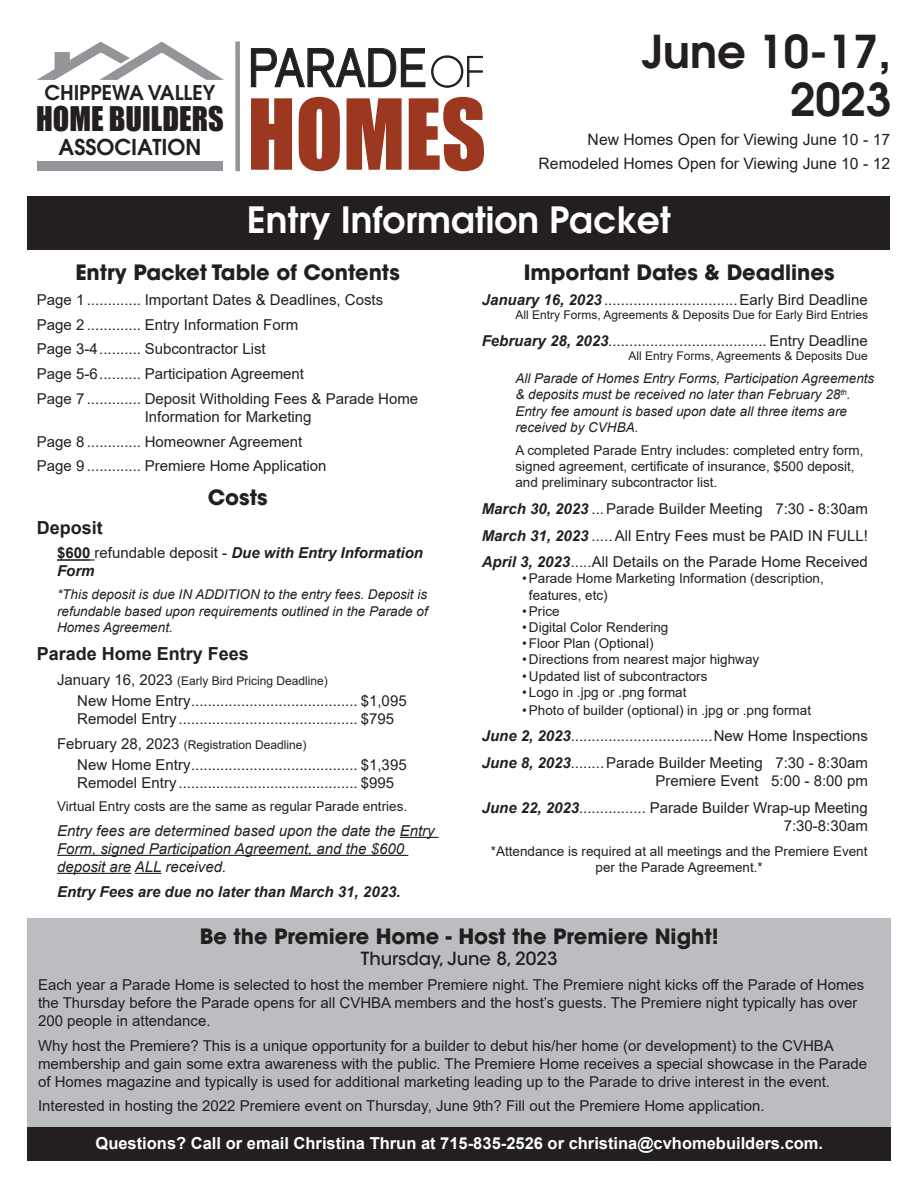
<style>
.page{position:relative;width:918px;height:1188px;background:#fff}
.page>*{position:absolute;margin:0;border:0;box-sizing:border-box;transform-origin:0 0}
.t1{font:90.3px "Impact";color:#9d3820;scale:.96 1}
.t2{font:53.55px "Akzidenz Grotesk";color:#231f20;scale:.86 1}
.t3{font:600 45px/48px "Avant Garde LT";color:#231f20;text-align:right}
.t4{font:600 36px "Avant Garde LT";color:#fff}
.t5{font:31.2px "Impact";color:#231f20}
.t6{font:600 21.75px "Avant Garde";color:#231f20}
.t7{font:700 21px "ITC Avant Garde Std";color:#231f20}
.t8{font:600 20.25px "Avant Garde";color:#231f20}
.t9{font:700 18px "Arial";color:#231f20}
.t10{font:500 18px "ITC Avant Garde Std";color:#231f20}
.t11{font:700 16.5px "Arial";color:#fff}
.t12{font:15.75px "Arial";color:#231f20}
.t13{font:15px/18px "Arial";color:#231f20}
.t14{font:italic 15px/18px "Arial";color:#231f20}
.t15{font:italic 700 15px/18px "Arial";color:#231f20}
.t16{font:13.5px/16.2px "Arial";color:#231f20}
.t17{font:italic 13.5px/16.2px "Arial";color:#231f20}
.t18{font:12px "Arial";color:#231f20}
.s1{font-family:"Avant Garde";font-weight:200;font-size:40.65px}
.s2{font-style:normal}
.s3{font-weight:400;font-style:normal}
.s4{font-size:15px}
.s5{font-weight:700;font-style:italic}
</style>
<div class="page">
<div style="left:28px;top:918px;width:863px;height:210px;background:#bcbdc0"></div>
<hr style="left:57px;top:559px;width:33px;height:2px;background:#231f20">
<hr style="left:400px;top:837px;width:39px;height:1px;background:#231f20">
<hr style="left:57px;top:855px;width:351px;height:1px;background:#231f20">
<hr style="left:57px;top:873px;width:74px;height:1px;background:#231f20">
<svg style="left:135px;top:873px;width:26px;height:1px"></svg>
<div style="left:37px;top:161px;width:186px;height:9px;background:#939598"></div>
<svg style="left:37px;top:41px;width:187px;height:39px"></svg>
<div style="left:57px;top:54px;width:11px;height:14px;background:#939598"></div>
<div style="left:55px;top:52px;width:15px;height:18px;border:5px solid #939598"></div>
<div style="left:235px;top:42px;width:5px;height:129px;background:#939598"></div>
<svg style="left:251px;top:48px;width:232px;height:40px"></svg>
<div style="left:28px;top:196px;width:862px;height:54px;background:#231f20"></div>
<div style="left:28px;top:1128px;width:863px;height:33px;background:#231f20"></div>
<p class="t8" style="left:44px;top:80px;width:172px">CHIPPEWA VALLEY</p>
<p class="t5" style="left:36px;top:100px;width:189px">HOME BUILDERS</p>
<p class="t6" style="left:59px;top:133px;width:144px">ASSOCIATION</p>
<p class="t2" style="left:248px;top:37px;width:276px">PARADE <span class="s1">OF</span></p>
<p class="t1" style="left:247px;top:79px;width:250px">HOMES</p>
<p class="t3" style="left:642px;top:26px;width:251px">June 10-17,<br>2023</p>
<p class="t12" style="left:588px;top:129px;width:304px">New Homes Open for Viewing June 10 - 17</p>
<p class="t12" style="left:539px;top:152px;width:353px">Remodeled Homes Open for Viewing June 10 - 12</p>
<p class="t4" style="left:247px;top:196px;width:425px">Entry Information Packet</p>
<p class="t7" style="left:76px;top:259px;width:326px">Entry Packet Table of Contents</p>
<p class="t13" style="left:37px;top:291px;width:348px">Page 1 ............. Important Dates &amp; Deadlines, Costs</p>
<p class="t13" style="left:37px;top:315px;width:263px">Page 2 ............. Entry Information Form</p>
<p class="t13" style="left:37px;top:340px;width:230px">Page 3-4.......... Subcontractor List</p>
<p class="t13" style="left:37px;top:365px;width:269px">Page 5-6.......... Participation Agreement</p>
<p class="t13" style="left:37px;top:390px;width:383px">Page 7 ............. Deposit Witholding Fees &amp; Parade Home</p>
<p class="t13" style="left:145px;top:408px;width:168px">Information for Marketing</p>
<p class="t13" style="left:37px;top:432px;width:267px">Page 8 ............. Homeowner Agreement</p>
<p class="t13" style="left:37px;top:457px;width:291px">Page 9 ............. Premiere Home Application</p>
<p class="t7" style="left:208px;top:484px;width:61px">Costs</p>
<p class="t9" style="left:37px;top:515px;width:68px">Deposit</p>
<p class="t15" style="left:57px;top:545px;width:367px"><span class="s2">$600</span> <span class="s3">refundable deposit -</span> Due with Entry Information<br>Form</p>
<p class="t17" style="left:57px;top:587px;width:372px;text-align:justify">*This deposit is due IN ADDITION to the entry fees. Deposit is refundable based upon requirements outlined in the Parade of Homes Agreement.</p>
<p class="t9" style="left:37px;top:641px;width:214px">Parade Home Entry Fees</p>
<p class="t18" style="left:57px;top:672px;width:272px"><span class="s4">January 16, 2023</span> (Early Bird Pricing Deadline)</p>
<p class="t13" style="left:77px;top:692px;width:331px">New Home Entry........................................ $1,095</p>
<p class="t13" style="left:77px;top:710px;width:318px">Remodel Entry ........................................... $795</p>
<p class="t18" style="left:57px;top:736px;width:251px"><span class="s4">February 28, 2023</span> (Registration Deadline)</p>
<p class="t13" style="left:77px;top:756px;width:331px">New Home Entry........................................ $1,395</p>
<p class="t13" style="left:77px;top:774px;width:318px">Remodel Entry ........................................... $995</p>
<p class="t16" style="left:57px;top:798px;width:352px">Virtual Entry costs are the same as regular Parade entries.</p>
<p class="t14" style="left:57px;top:822px;width:379px">Entry fees are determined based upon the date the Entry<br>Form, signed Participation Agreement, and the $600 deposit are ALL received.</p>
<p class="t15" style="left:57px;top:883px;width:345px">Entry Fees are due no later than March 31, 2023.</p>
<p class="t7" style="left:524px;top:259px;width:312px">Important Dates &amp; Deadlines</p>
<p class="t13" style="left:482px;top:291px;width:388px"><span class="s5">January 16, 2023</span> ................................Early Bird Deadline</p>
<p class="t18" style="left:515px;top:307px;width:354px">All Entry Forms, Agreements &amp; Deposits Due for Early Bird Entries</p>
<p class="t13" style="left:482px;top:332px;width:388px"><span class="s5">February 28, 2023</span>...................................... Entry Deadline</p>
<p class="t18" style="left:629px;top:348px;width:241px">All Entry Forms, Agreements &amp; Deposits Due</p>
<p class="t17" style="left:515px;top:371px;width:360px">All Parade of Homes Entry Forms, Participation Agreements &amp; deposits must be received no later than February 28<sup>th</sup>.<br>Entry fee amount is based upon date all three items are received by CVHBA.</p>
<p class="t16" style="left:515px;top:442px;width:350px">A completed Parade Entry includes: completed entry form, signed agreement, certificate of insurance, $500 deposit, and preliminary subcontractor list.</p>
<p class="t13" style="left:482px;top:500px;width:388px"><span class="s5">March 30, 2023</span> ...Parade Builder Meeting 7:30 - 8:30am</p>
<p class="t13" style="left:482px;top:526px;width:388px"><span class="s5">March 31, 2023</span> .....All Entry Fees must be PAID IN FULL!</p>
<p class="t13" style="left:482px;top:553px;width:388px"><span class="s5">April 3, 2023</span>.....All Details on the Parade Home Received</p>
<p class="t16" style="left:529px;top:570px;width:296px;text-indent:-7px">•Parade Home Marketing Information (description, features, etc)</p>
<p class="t16" style="left:522px;top:603px;width:39px">•Price</p>
<p class="t16" style="left:522px;top:619px;width:148px">• Digital Color Rendering</p>
<p class="t16" style="left:522px;top:635px;width:133px">•Floor Plan (Optional)</p>
<p class="t16" style="left:522px;top:651px;width:239px">• Directions from nearest major highway</p>
<p class="t16" style="left:522px;top:668px;width:187px">• Updated list of subcontractors</p>
<p class="t16" style="left:522px;top:684px;width:166px">• Logo in .jpg or .png format</p>
<p class="t16" style="left:522px;top:702px;width:290px">•Photo of builder (optional) in .jpg or .png format</p>
<p class="t13" style="left:482px;top:727px;width:388px"><span class="s5">June 2, 2023</span>..................................New Home Inspections</p>
<p class="t13" style="left:482px;top:754px;width:388px"><span class="s5">June 8, 2023</span>........Parade Builder Meeting 7:30 - 8:30am</p>
<p class="t13" style="left:655px;top:772px;width:214px">Premiere Event 5:00 - 8:00 pm</p>
<p class="t13" style="left:482px;top:798px;width:388px"><span class="s5">June 22, 2023</span>................ Parade Builder Wrap-up Meeting</p>
<p class="t13" style="left:784px;top:816px;width:86px">7:30-8:30am</p>
<p class="t16" style="left:491px;top:843px;width:378px;text-align:center">*Attendance is required at all meetings and the Premiere Event per the Parade Agreement.*</p>
<p class="t7" style="left:200px;top:923px;width:520px">Be the Premiere Home - Host the Premiere Night!</p>
<p class="t10" style="left:361px;top:947px;width:198px">Thursday, June 8, 2023</p>
<p class="t13" style="left:38px;top:975px;width:828px">Each year a Parade Home is selected to host the member Premiere night. The Premiere night kicks off the Parade of Homes the Thursday before the Parade opens for all CVHBA members and the host’s guests. The Premiere night typically has over<br>200 people in attendance.</p>
<p class="t13" style="left:38px;top:1036px;width:831px">Why host the Premiere? This is a unique opportunity for a builder to debut his/her home (or development) to the CVHBA membership and gain some extra awareness with the public. The Premiere Home receives a special showcase in the Parade of Homes magazine and typically is used for additional marketing leading up to the Parade to drive interest in the event.</p>
<p class="t13" style="left:38px;top:1097px;width:728px">Interested in hosting the 2022 Premiere event on Thursday, June 9th? Fill out the Premiere Home application.</p>
<p class="t11" style="left:96px;top:1131px;width:729px">Questions? Call or email Christina Thrun at 715-835-2526 or christina@cvhomebuilders.com.</p>
</div>
